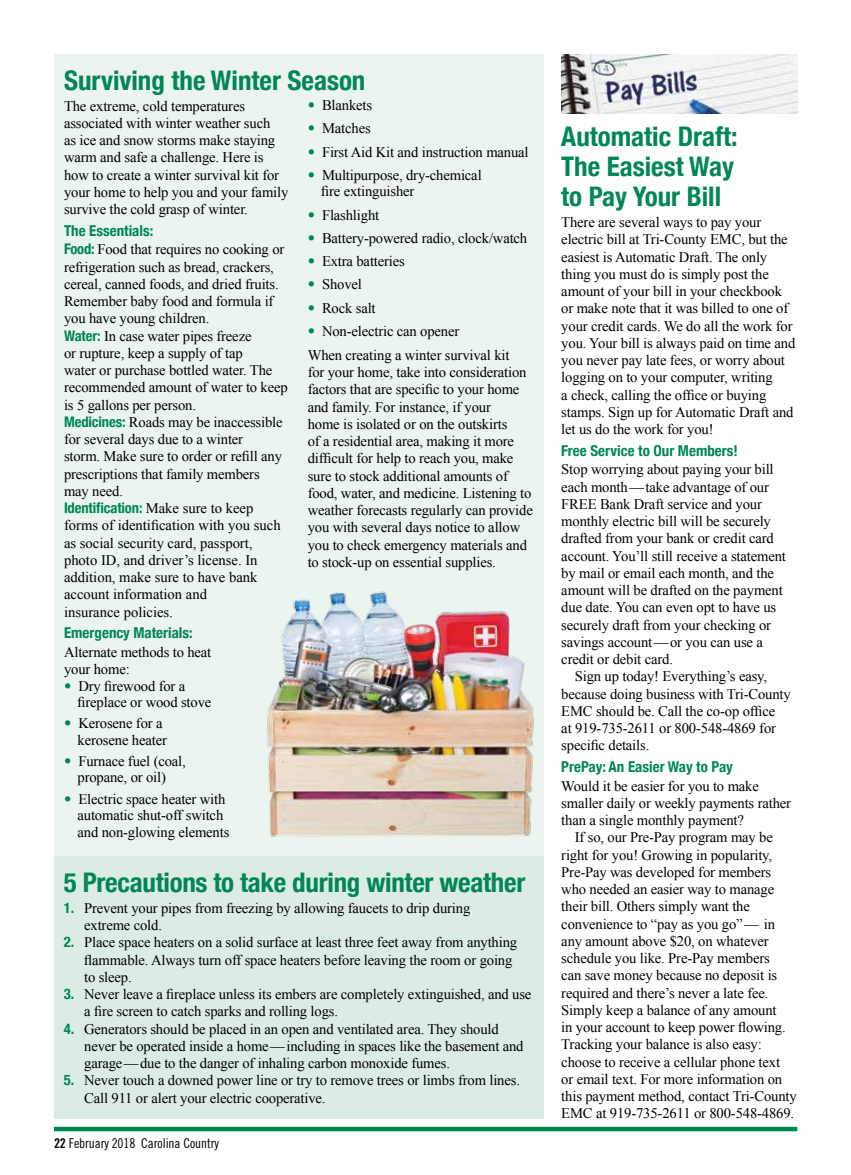
<style>
.page{position:relative;width:851px;height:1175px;background:#fff}
.page>*{position:absolute;margin:0;border:0;box-sizing:border-box;transform-origin:0 0}
.t1{font:700 condensed 27px/30px "Helvetica Neue";color:#008752}
.t2{font:700 condensed 15px "Helvetica Neue";color:#008752}
.t3{font:14.7px/17.2px "Times New Roman";letter-spacing:-.01em;color:#000}
.t4{font:700 condensed 14.7px "Helvetica Neue";letter-spacing:-.01em;color:#008752}
.t5{font:13.5px "Trade Gothic Cond Eighteen";letter-spacing:-.005em;color:#000}
.s1{font-family:"Helvetica Neue";font-weight:700;font-stretch:condensed;color:#008752}
.s2{font-family:"Times New Roman";font-weight:400;font-stretch:normal;color:#000}
.s3{font-family:"Trade Gothic Bold Cond Twenty"}
</style>
<div class="page">
<div style="left:54px;top:1126px;width:743px;height:5px;background:#008752"></div>
<div style="left:54px;top:54px;width:489px;height:802px;background:#ebf4ef"></div>
<div style="left:54px;top:856px;width:489px;height:262px;background:#dcebe3"></div>
<img style="left:267px;top:583px;width:277px;height:257px">
<img style="left:561px;top:55px;width:236px;height:59px">
<h1 class="t1" style="left:64px;top:63px;width:303px">Surviving the Winter Season</h1>
<p class="t3" style="left:64px;top:97px;width:226px">The extreme, cold temperatures associated with winter weather such<br>as ice and snow storms make staying warm and safe a challenge. Here is how to create a winter survival kit for your home to help you and your family survive the cold grasp of winter.</p>
<p class="t2" style="left:64px;top:218px;width:91px">The Essentials:</p>
<p class="t3" style="left:64px;top:241px;width:225px"><span class="s1">Food:</span> Food that requires no cooking or refrigeration such as bread, crackers, cereal, canned foods, and dried fruits.<br>Remember baby food and formula if you have young children.<br><span class="s1">Water:</span> In case water pipes freeze<br>or rupture, keep a supply of tap<br>water or purchase bottled water. The recommended amount of water to keep is 5 gallons per person.<br><span class="s1">Medicines:</span> Roads may be inaccessible for several days due to a winter<br>storm. Make sure to order or refill any prescriptions that family members may need.</p>
<p class="t4" style="left:64px;top:496px;width:191px">Identification: <span class="s2">Make sure to keep</span></p>
<p class="t3" style="left:64px;top:516px;width:218px">forms of identification with you such as social security card, passport, photo ID, and driver’s license. In addition, make sure to have bank account information and<br>insurance policies.</p>
<p class="t2" style="left:64px;top:620px;width:130px">Emergency Materials:</p>
<p class="t3" style="left:64px;top:643px;width:149px">Alternate methods to heat your home:</p>
<p class="t3" style="left:77px;top:677px;width:135px;line-height:16.5px;text-indent:-13px"><span class="s1">•</span> Dry firewood for a fireplace or wood stove</p>
<p class="t3" style="left:64px;top:715px;width:104px;line-height:16.5px;text-align:right"><span class="s1">•</span> Kerosene for a kerosene heater</p>
<p class="t3" style="left:64px;top:752px;width:123px;line-height:16.5px;text-align:center"><span class="s1">•</span> Furnace fuel (coal, propane, or oil)</p>
<p class="t3" style="left:77px;top:790px;width:153px;line-height:16.5px;text-indent:-13px"><span class="s1">•</span> Electric space heater with automatic shut-off switch and non-glowing elements</p>
<p class="t3" style="left:307px;top:96px;width:66px"><span class="s1">•</span> Blankets</p>
<p class="t3" style="left:307px;top:119px;width:65px"><span class="s1">•</span> Matches</p>
<p class="t3" style="left:307px;top:143px;width:222px"><span class="s1">•</span> First Aid Kit and instruction manual</p>
<p class="t3" style="left:321px;top:166px;width:162px;line-height:16.5px;text-indent:-13px"><span class="s1">•</span> Multipurpose, dry-chemical fire extinguisher</p>
<p class="t3" style="left:307px;top:206px;width:73px"><span class="s1">•</span> Flashlight</p>
<p class="t3" style="left:307px;top:229px;width:221px"><span class="s1">•</span> Battery-powered radio, clock/watch</p>
<p class="t3" style="left:307px;top:252px;width:99px"><span class="s1">•</span> Extra batteries</p>
<p class="t3" style="left:307px;top:275px;width:56px"><span class="s1">•</span> Shovel</p>
<p class="t3" style="left:307px;top:299px;width:70px"><span class="s1">•</span> Rock salt</p>
<p class="t3" style="left:307px;top:319px;width:203px;line-height:24px"><span class="s1">•</span> Non-electric can opener<br>When creating a winter survival kit</p>
<p class="t3" style="left:307px;top:363px;width:227px">for your home, take into consideration factors that are specific to your home and family. For instance, if your<br>home is isolated or on the outskirts<br>of a residential area, making it more difficult for help to reach you, make sure to stock additional amounts of food, water, and medicine. Listening to weather forecasts regularly can provide you with several days notice to allow you to check emergency materials and to stock-up on essential supplies.</p>
<h1 class="t1" style="left:64px;top:865px;width:463px">5 Precautions to take during winter weather</h1>
<p class="t3" style="left:84px;top:899px;width:387px;text-indent:-20px"><span class="s1">1.</span> Prevent your pipes from freezing by allowing faucets to drip during extreme cold.</p>
<p class="t3" style="left:84px;top:933px;width:434px;text-indent:-20px"><span class="s1">2.</span> Place space heaters on a solid surface at least three feet away from anything flammable. Always turn off space heaters before leaving the room or going to sleep.</p>
<p class="t3" style="left:84px;top:985px;width:449px;text-indent:-20px"><span class="s1">3.</span> Never leave a fireplace unless its embers are completely extinguished, and use a fire screen to catch sparks and rolling logs.</p>
<p class="t3" style="left:84px;top:1019px;width:441px;text-indent:-20px"><span class="s1">4.</span> Generators should be placed in an open and ventilated area. They should never be operated inside a home—including in spaces like the basement and garage—due to the danger of inhaling carbon monoxide fumes.</p>
<p class="t3" style="left:84px;top:1071px;width:437px;text-indent:-20px"><span class="s1">5.</span> Never touch a downed power line or try to remove trees or limbs from lines.<br>Call 911 or alert your electric cooperative.</p>
<p class="t5" style="left:54px;top:1135px;width:166px"><span class="s3">22</span> February 2018 Carolina Country</p>
<h1 class="t1" style="left:561px;top:120px;width:178px">Automatic Draft:<br>The Easiest Way to Pay Your Bill</h1>
<p class="t3" style="left:561px;top:213px;width:235px">There are several ways to pay your electric bill at Tri-County EMC, but the easiest is Automatic Draft. The only thing you must do is simply post the amount of your bill in your checkbook or make note that it was billed to one of your credit cards. We do all the work for you. Your bill is always paid on time and you never pay late fees, or worry about logging on to your computer, writing<br>a check, calling the office or buying stamps. Sign up for Automatic Draft and let us do the work for you!</p>
<p class="t2" style="left:561px;top:438px;width:178px">Free Service to Our Members!</p>
<p class="t3" style="left:561px;top:460px;width:226px">Stop worrying about paying your bill each month—take advantage of our FREE Bank Draft service and your monthly electric bill will be securely drafted from your bank or credit card account. You’ll still receive a statement by mail or email each month, and the amount will be drafted on the payment due date. You can even opt to have us securely draft from your checking or savings account—or you can use a credit or debit card.</p>
<p class="t3" style="left:561px;top:667px;width:231px;text-indent:13px">Sign up today! Everything’s easy, because doing business with Tri-County EMC should be. Call the co-op office<br>at 919-735-2611 or 800-548-4869 for specific details.</p>
<p class="t2" style="left:561px;top:754px;width:173px">PrePay: An Easier Way to Pay</p>
<p class="t3" style="left:561px;top:777px;width:231px">Would it be easier for you to make smaller daily or weekly payments rather than a single monthly payment?</p>
<p class="t3" style="left:561px;top:828px;width:237px;text-indent:13px">If so, our Pre-Pay program may be right for you! Growing in popularity, Pre-Pay was developed for members who needed an easier way to manage their bill. Others simply want the convenience to “pay as you go”— in any amount above $20, on whatever schedule you like. Pre-Pay members<br>can save money because no deposit is required and there’s never a late fee.<br>Simply keep a balance of any amount<br>in your account to keep power flowing.<br>Tracking your balance is also easy: choose to receive a cellular phone text<br>or email text. For more information on this payment method, contact Tri-County EMC at 919-735-2611 or 800-548-4869.</p>
</div>
